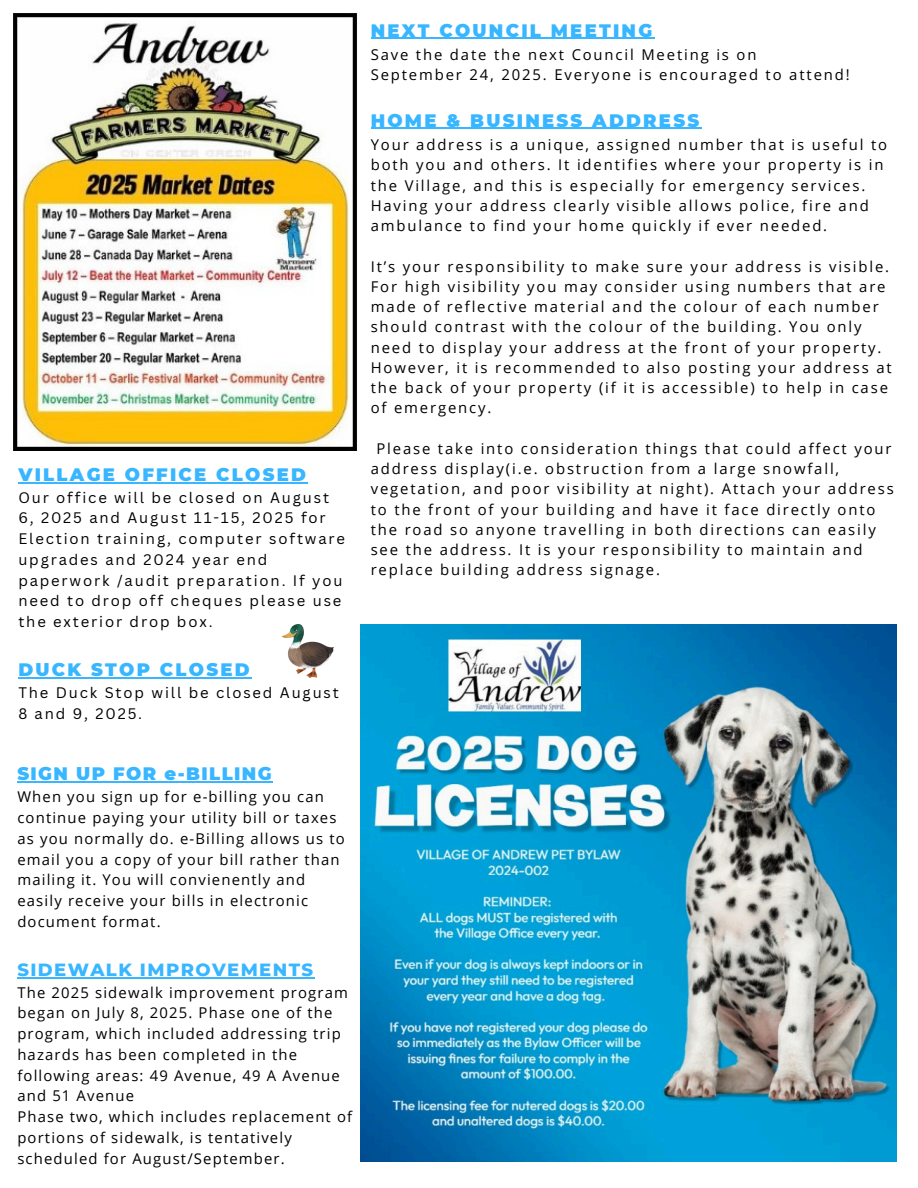
<style>
.page{position:relative;width:918px;height:1188px;background:#fff}
.page>*{position:absolute;margin:0;border:0;box-sizing:border-box;transform-origin:0 0}
.t1{font:900 18px "Montserrat";letter-spacing:.125em;color:#38b6ff}
.t2{font:800 18px "Montserrat";letter-spacing:.08em;color:#38b6ff}
.t3{font:900 18px "Montserrat";letter-spacing:.08em;color:#38b6ff}
.t4{font:14.85px/20.2px "Open Sans";letter-spacing:.125em;color:#000}
.t5{font:14.85px/20.7px "Open Sans";letter-spacing:.08em;color:#000}
.t6{font:14.85px/20.7px "Canva Sans";letter-spacing:.125em;color:#000}
</style>
<div class="page">
<img style="left:13px;top:13px;width:344px;height:437px">
<hr style="left:18px;top:482px;width:290px;height:1px;background:#38b6ff">
<hr style="left:18px;top:677px;width:234px;height:2px;background:#38b6ff">
<img style="left:282px;top:625px;width:51px;height:53px">
<img style="left:360px;top:625px;width:537px;height:536px">
<hr style="left:371px;top:38px;width:283px;height:1px;background:#38b6ff">
<hr style="left:371px;top:128px;width:331px;height:1px;background:#38b6ff">
<hr style="left:17px;top:781px;width:256px;height:2px;background:#38b6ff">
<hr style="left:17px;top:977px;width:298px;height:1px;background:#38b6ff">
<p class="t1" style="left:18px;top:463px;width:289px">VILLAGE OFFICE CLOSED</p>
<h1 class="t6" style="left:18px;top:487px;width:328px">Our office will be closed on August<br>6, 2025 and August 11-15, 2025 for<br>Election training, computer software upgrades and 2024 year end paperwork /audit preparation. If you need to drop off cheques please use the exterior drop box.</h1>
<h1 class="t1" style="left:18px;top:659px;width:233px">DUCK STOP CLOSED</h1>
<h1 class="t6" style="left:18px;top:682px;width:322px">The Duck Stop will be closed August<br>8 and 9, 2025.</h1>
<p class="t1" style="left:371px;top:19px;width:283px">NEXT COUNCIL MEETING</p>
<h1 class="t4" style="left:371px;top:44px;width:480px">Save the date the next Council Meeting is on<br>September 24, 2025. Everyone is encouraged to attend!</h1>
<h1 class="t1" style="left:371px;top:109px;width:330px">HOME &amp; BUSINESS ADDRESS</h1>
<h1 class="t4" style="left:371px;top:134px;width:518px">Your address is a unique, assigned number that is useful to both you and others. It identifies where your property is in the Village, and this is especially for emergency services.<br>Having your address clearly visible allows police, fire and ambulance to find your home quickly if ever needed.</h1>
<h1 class="t4" style="left:371px;top:256px;width:520px">It’s your responsibility to make sure your address is visible.</h1>
<h1 class="t4" style="left:371px;top:276px;width:523px">For high visibility you may consider using numbers that are made of reflective material and the colour of each number should contrast with the colour of the building. You only need to display your address at the front of your property.<br>However, it is recommended to also posting your address at the back of your property (if it is accessible) to help in case of emergency.</h1>
<h1 class="t4" style="left:376px;top:438px;width:517px">Please take into consideration things that could affect your</h1>
<h1 class="t4" style="left:371px;top:458px;width:525px">address display(i.e. obstruction from a large snowfall, vegetation, and poor visibility at night). Attach your address to the front of your building and have it face directly onto the road so anyone travelling in both directions can easily see the address. It is your responsibility to maintain and replace building address signage.</h1>
<p class="t3" style="left:17px;top:763px;width:256px">SIGN UP FOR e-BILLING</p>
<h1 class="t5" style="left:17px;top:786px;width:329px">When you sign up for e-billing you can continue paying your utility bill or taxes as you normally do. e-Billing allows us to email you a copy of your bill rather than mailing it. You will convienently and easily receive your bills in electronic document format.</h1>
<h1 class="t2" style="left:17px;top:958px;width:297px">SIDEWALK IMPROVEMENTS</h1>
<p class="t5" style="left:17px;top:982px;width:336px">The 2025 sidewalk improvement program began on July 8, 2025. Phase one of the program, which included addressing trip hazards has been completed in the following areas: 49 Avenue, 49 A Avenue and 51 Avenue<br>Phase two, which includes replacement of portions of sidewalk, is tentatively scheduled for August/September.</p>
</div>
